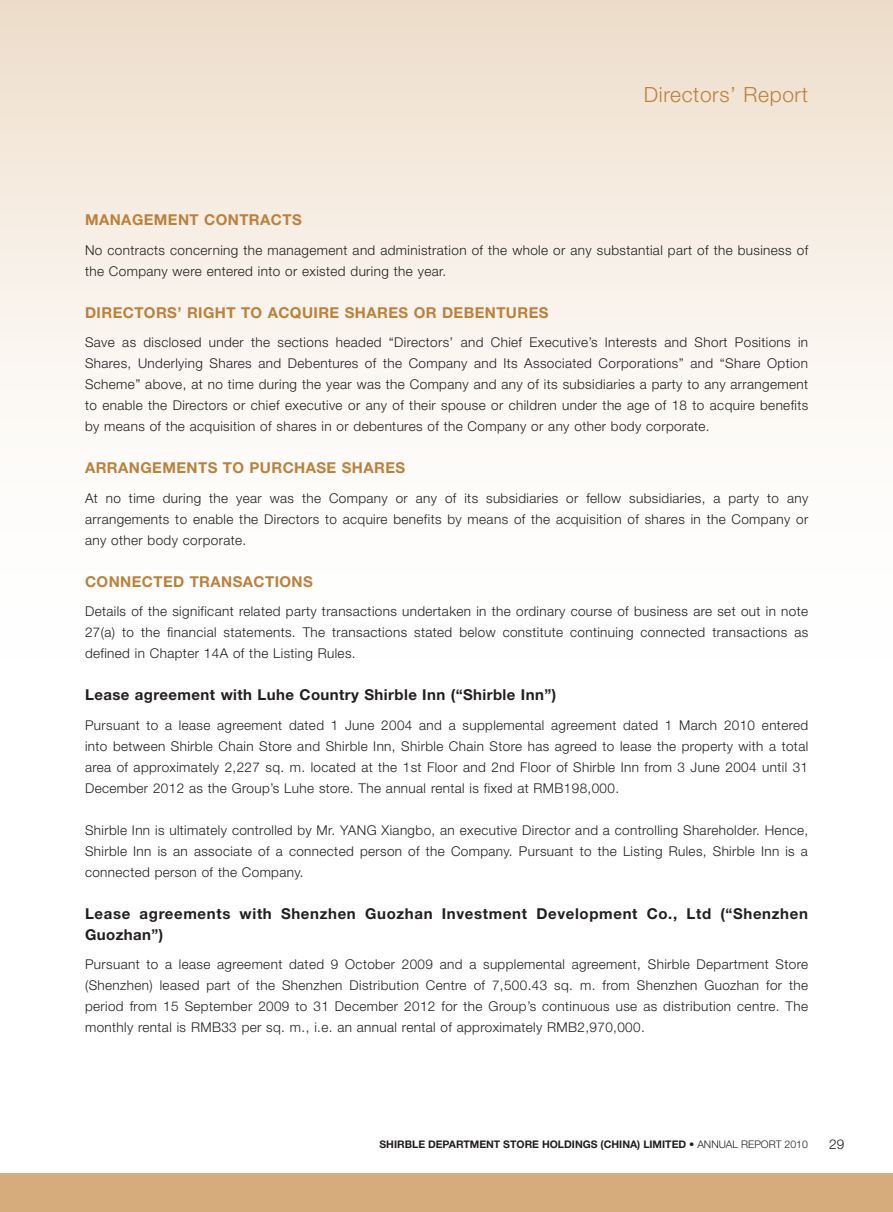
<style>
.page{position:relative;width:893px;height:1212px;background:#fff}
.page>*{position:absolute;margin:0;border:0;box-sizing:border-box;transform-origin:0 0}
.t1{font:300 21px "Helvetica Neue LT Std";letter-spacing:.03em;color:#bc813a}
.t2{font:700 15px/21px "Helvetica Neue LT Std";letter-spacing:.045em;color:#231f20}
.t3{font:700 15px "Helvetica Neue LT Std";letter-spacing:.03em;color:#bc813a}
.t4{font:300 13.5px/21px "Helvetica Neue LT Std";letter-spacing:.03em;color:#231f20;text-align:justify}
.t5{font:700 10.5px "Helvetica Neue LT Std";color:#231f20}
.s1{font-weight:300}
</style>
<div class="page">
<div style="left:0;top:1174px;width:893px;height:38px;background:#d6ac7c"></div>
<div style="left:0;top:0;width:893px;height:721px;background:linear-gradient(to bottom,#f0e1d0,#fff)"></div>
<h1 class="t1" style="left:644px;top:82px;width:166px">Directors’ Report</h1>
<p class="t3" style="left:85px;top:210px;width:13px">MANAGEMENT</p>
<p class="t3" style="left:204px;top:210px;width:24px">CONTRA</p>
<p class="t3" style="left:271px;top:210px;width:32px">CTS</p>
<p class="t4" style="left:85px;top:239px;width:725px">No contracts concerning the management and administration of the whole or any substantial part of the business of the Company were entered into or existed during the year.</p>
<p class="t3" style="left:85px;top:303px;width:61px">DIRECTOR</p>
<p class="t3" style="left:167px;top:303px;width:31px">S’ RIGHT</p>
<p class="t3" style="left:241px;top:303px;width:71px">TO ACQUIRE</p>
<p class="t3" style="left:345px;top:303px;width:22px">SHARE</p>
<p class="t3" style="left:399px;top:303px;width:67px">S OR DEBENTURE</p>
<p class="t3" style="left:539px;top:303px;width:11px">S</p>
<p class="t4" style="left:85px;top:331px;width:725px">Save as disclosed under the sections headed “Directors’ and Chief Executive’s Interests and Short Positions in Shares, Underlying Shares and Debentures of the Company and Its Associated Corporations” and “Share Option Scheme” above, at no time during the year was the Company and any of its subsidiaries a party to any arrangement to enable the Directors or chief executive or any of their spouse or children under the age of 18 to acquire benefits by means of the acquisition of shares in or debentures of the Company or any other body corporate.</p>
<p class="t3" style="left:85px;top:458px;width:13px">ARRANGEMENT</p>
<p class="t3" style="left:208px;top:458px;width:54px">S TO PUR</p>
<p class="t3" style="left:283px;top:458px;width:81px">CHASE SHARE</p>
<p class="t3" style="left:396px;top:458px;width:11px">S</p>
<p class="t4" style="left:85px;top:487px;width:725px">At no time during the year was the Company or any of its subsidiaries or fellow subsidiaries, a party to any arrangements to enable the Directors to acquire benefits by means of the acquisition of shares in the Company or any other body corporate.</p>
<p class="t3" style="left:85px;top:572px;width:24px">CONNE</p>
<p class="t3" style="left:142px;top:572px;width:60px">CTED TRAN</p>
<p class="t3" style="left:233px;top:572px;width:43px">SACTION</p>
<p class="t3" style="left:303px;top:572px;width:11px">S</p>
<p class="t4" style="left:85px;top:600px;width:725px">Details of the significant related party transactions undertaken in the ordinary course of business are set out in note 27(a) to the financial statements. The transactions stated below constitute continuing connected transactions as defined in Chapter 14A of the Listing Rules.</p>
<p class="t2" style="left:85px;top:684px;width:473px">Lease agreement with Luhe Country Shirble Inn (“Shirble Inn”)</p>
<p class="t4" style="left:85px;top:714px;width:725px">Pursuant to a lease agreement dated 1 June 2004 and a supplemental agreement dated 1 March 2010 entered into between Shirble Chain Store and Shirble Inn, Shirble Chain Store has agreed to lease the property with a total area of approximately 2,227 sq. m. located at the 1st Floor and 2nd Floor of Shirble Inn from 3 June 2004 until 31<br>December 2012 as the Group’s Luhe store. The annual rental is fixed at RMB198,000.</p>
<p class="t4" style="left:85px;top:819px;width:725px">Shirble Inn is ultimately controlled by Mr. YANG Xiangbo, an executive Director and a controlling Shareholder. Hence, Shirble Inn is an associate of a connected person of the Company. Pursuant to the Listing Rules, Shirble Inn is a connected person of the Company.</p>
<p class="t2" style="left:85px;top:902px;width:724px">Lease agreements with Shenzhen Guozhan Investment Development Co., Ltd (“Shenzhen<br>Guozhan”)</p>
<p class="t4" style="left:85px;top:953px;width:725px">Pursuant to a lease agreement dated 9 October 2009 and a supplemental agreement, Shirble Department Store (Shenzhen) leased part of the Shenzhen Distribution Centre of 7,500.43 sq. m. from Shenzhen Guozhan for the period from 15 September 2009 to 31 December 2012 for the Group’s continuous use as distribution centre. The monthly rental is RMB33 per sq. m., i.e. an annual rental of approximately RMB2,970,000.</p>
<p class="t5" style="left:379px;top:1138px;width:430px">Shirble Department Store Holdings (China) Limited <span class="s1">• aNNUAL rEPORT 2010</span></p>
<p class="t4" style="left:829px;top:1134px;width:17px">29</p>
</div>
